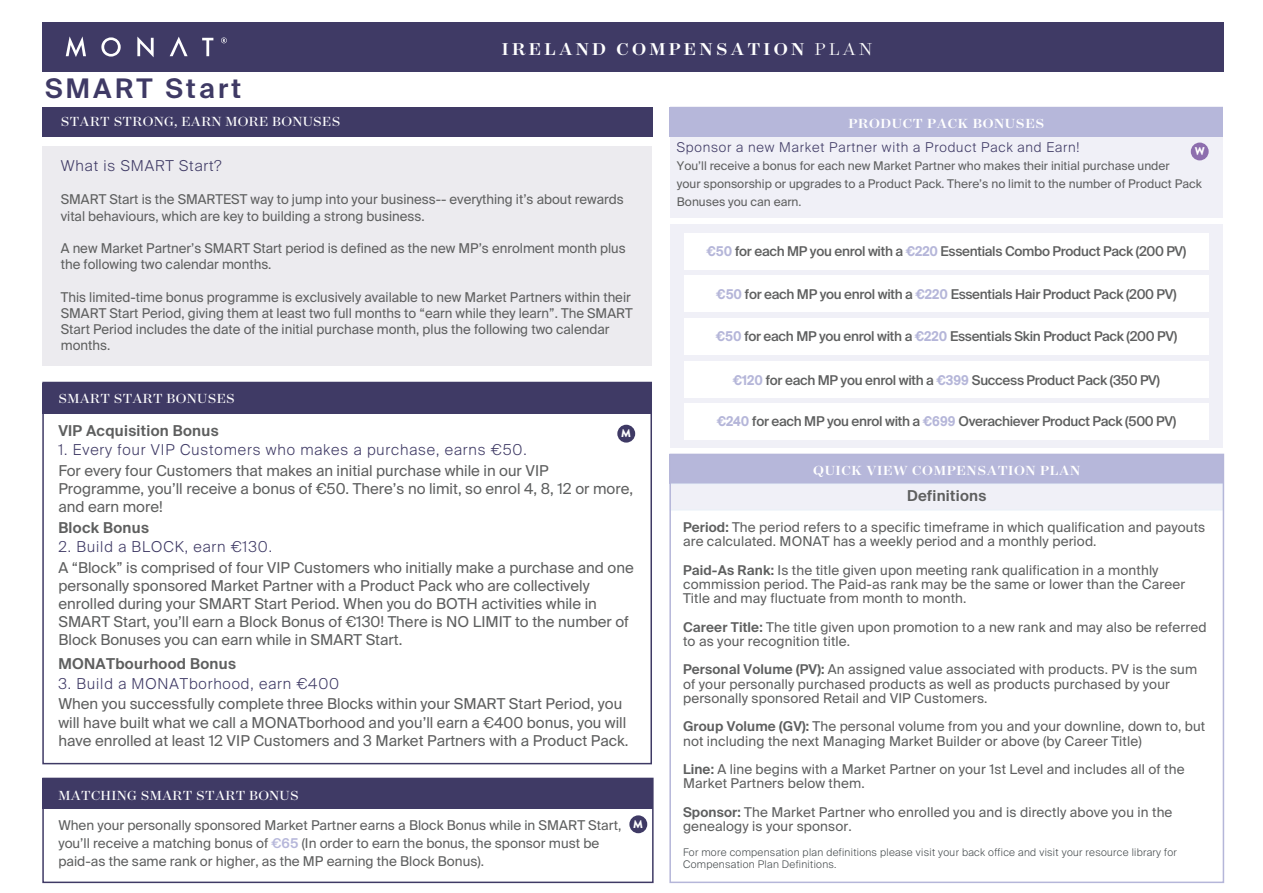
<style>
.page{position:relative;width:1263px;height:893px;background:#fff}
.page>*{position:absolute;margin:0;border:0;box-sizing:border-box;transform-origin:0 0}
.t1{font:600 27px "Suisse Intl";letter-spacing:.12em;color:#3f3a65}
.t2{font:500 19.5px "Surveyor Display";letter-spacing:.165em;color:#fff}
.t3{font:15px/18.1px "Suisse Intl";color:#5e5f5f}
.t4{font:300 15px "Suisse Intl";letter-spacing:.06em;color:#3f3a65}
.t5{font:15px "Surveyor Display";letter-spacing:.02em;color:#fff}
.t6{font:600 15px "Suisse Intl";letter-spacing:.02em;color:#5e5f5f}
.t7{font:500 15px "Surveyor Display";letter-spacing:.04em;color:#fff}
.t8{font:13.5px/14.2px "Suisse Intl";letter-spacing:.01em;color:#5e5f5f}
.t9{font:500 13.5px "Suisse Intl";letter-spacing:-.02em;color:#5e5f5f}
.t10{font:300 13.5px "Suisse Intl";letter-spacing:.06em;color:#3f3a65}
.t11{font:12px/18px "Suisse Intl";color:#5e5f5f}
.t12{font:900 11.25px "Brandon Grotesque";color:#fff}
.t13{font:300 10.5px/12.6px "Suisse Intl";letter-spacing:.03em;color:#484e50}
.s1{font-weight:300}
.s2{font-weight:600;color:#b6b7da}
.s3{font-weight:700;color:#b5b6d9}
.s4{font-weight:600}
</style>
<div class="page">
<div style="left:670px;top:454px;width:553px;height:30px;background:#b6b7da"></div>
<div style="left:43px;top:778px;width:610px;height:31px;background:#3f3a65"></div>
<div style="left:670px;top:484px;width:553px;height:26px;background:#f0f0f7"></div>
<div style="left:670px;top:107px;width:553px;height:111px;background:#f0f0f7"></div>
<div style="left:670px;top:107px;width:553px;height:29px;background:#b6b7da"></div>
<div style="left:42px;top:778px;width:612px;height:105px;border:2px solid #3f3a65"></div>
<div style="left:42px;top:146px;width:609px;height:220px;background:#ecebef"></div>
<div style="left:43px;top:107px;width:610px;height:29px;background:#3f3a65"></div>
<div style="left:43px;top:383px;width:608px;height:31px;background:#3f3a65"></div>
<div style="left:42px;top:382px;width:610px;height:382px;border:2px solid #3f3a65"></div>
<div style="left:669px;top:454px;width:555px;height:429px;border:2px solid #b5b6d9"></div>
<div style="left:617px;top:425px;width:18px;height:18px;background:#3f3a65;border-radius:50%"></div>
<div style="left:42px;top:22px;width:1181px;height:50px;background:#3f3a65"></div>
<svg style="left:66px;top:36px;width:20px;height:21px"></svg>
<svg style="left:101px;top:37px;width:20px;height:20px"></svg>
<svg style="left:137px;top:37px;width:17px;height:20px"></svg>
<svg style="left:170px;top:37px;width:18px;height:19px"></svg>
<svg style="left:202px;top:38px;width:11px;height:18px"></svg>
<svg style="left:221px;top:37px;width:6px;height:6px"></svg>
<div style="left:629px;top:815px;width:18px;height:18px;background:#3f3a65;border-radius:50%"></div>
<div style="left:1191px;top:143px;width:18px;height:17px;background:#8d6eae;border-radius:50%"></div>
<div style="left:670px;top:225px;width:553px;height:223px;background:linear-gradient(to right,#f3f3f9,#f3f3f9)"></div>
<div style="left:684px;top:361px;width:525px;height:36px;background:#fff"></div>
<div style="left:684px;top:276px;width:525px;height:36px;background:#fff"></div>
<div style="left:684px;top:404px;width:525px;height:36px;background:#fff"></div>
<div style="left:684px;top:233px;width:525px;height:36px;background:#fff"></div>
<div style="left:684px;top:318px;width:525px;height:36px;background:#fff"></div>
<h1 class="t1" style="left:45px;top:72px;width:198px">SMART Start</h1>
<p class="t5" style="left:61px;top:113px;width:281px">START STRONG, EARN MORE BONUSES</p>
<h2 class="t2" style="left:502px;top:37px;width:372px">IRELAND COMPENSATION <span class="s1">PLAN</span></h2>
<p class="t7" style="left:848px;top:114px;width:197px">PRODUCT PACK BONUSES</p>
<p class="t4" style="left:61px;top:157px;width:162px">What is SMART Start?</p>
<p class="t8" style="left:61px;top:192px;width:564px;line-height:16.2px">SMART Start is the SMARTEST way to jump into your business-- everything it’s about rewards vital behaviours, which are key to building a strong business.</p>
<p class="t8" style="left:61px;top:240px;width:566px;line-height:16.2px">A new Market Partner’s SMART Start period is defined as the new MP’s enrolment month plus the following two calendar months.</p>
<p class="t8" style="left:61px;top:289px;width:573px;line-height:16.2px">This limited-time bonus programme is exclusively available to new Market Partners within their SMART Start Period, giving them at least two full months to “earn while they learn”. The SMART Start Period includes the date of the initial purchase month, plus the following two calendar months.</p>
<p class="t5" style="left:58px;top:390px;width:178px">SMART START BONUSES</p>
<p class="t6" style="left:58px;top:422px;width:162px">VIP Acquisition Bonus</p>
<p class="t4" style="left:58px;top:441px;width:470px">1. Every four VIP Customers who makes a purchase, earns €50.</p>
<p class="t12" style="left:621px;top:425px;width:11px">M</p>
<p class="t3" style="left:58px;top:461px;width:576px">For every four Customers that makes an initial purchase while in our VIP<br>Programme, you’ll receive a bonus of €50. There’s no limit, so enrol 4, 8, 12 or more, and earn more!</p>
<p class="t6" style="left:58px;top:519px;width:92px">Block Bonus</p>
<p class="t4" style="left:58px;top:538px;width:215px">2. Build a BLOCK, earn €130.</p>
<p class="t3" style="left:58px;top:558px;width:577px">A “Block” is comprised of four VIP Customers who initially make a purchase and one personally sponsored Market Partner with a Product Pack who are collectively enrolled during your SMART Start Period. When you do BOTH activities while in SMART Start, you’ll earn a Block Bonus of €130! There is NO LIMIT to the number of Block Bonuses you can earn while in SMART Start.</p>
<p class="t6" style="left:58px;top:655px;width:179px">MONATbourhood Bonus</p>
<p class="t4" style="left:58px;top:675px;width:282px">3. Build a MONATborhood, earn €400</p>
<p class="t3" style="left:58px;top:695px;width:571px">When you successfully complete three Blocks within your SMART Start Period, you will have built what we call a MONATborhood and you’ll earn a €400 bonus, you will have enrolled at least 12 VIP Customers and 3 Market Partners with a Product Pack.</p>
<p class="t5" style="left:58px;top:786px;width:242px">MATCHING SMART START BONUS</p>
<p class="t8" style="left:58px;top:817px;width:564px;line-height:18px">When your personally sponsored Market Partner earns a Block Bonus while in SMART Start, you’ll receive a matching bonus of <span class="s2">€65</span> (In order to earn the bonus, the sponsor must be paid-as the same rank or higher, as the MP earning the Block Bonus).</p>
<p class="t12" style="left:633px;top:816px;width:11px">M</p>
<p class="t10" style="left:677px;top:140px;width:404px">Sponsor a new Market Partner with a Product Pack and Earn!</p>
<p class="t11" style="left:677px;top:157px;width:526px">You’ll receive a bonus for each new Market Partner who makes their initial purchase under<br>your sponsorship or upgrades to a Product Pack. There’s no limit to the number of Product Pack<br>Bonuses you can earn.</p>
<p class="t12" style="left:1195px;top:143px;width:12px">W</p>
<p class="t9" style="left:706px;top:243px;width:481px"><span class="s3">€50</span> for each MP you enrol with a <span class="s3">€220</span> Essentials Combo Product Pack (200 PV)</p>
<p class="t9" style="left:716px;top:287px;width:462px"><span class="s3">€50</span> for each MP you enrol with a <span class="s3">€220</span> Essentials Hair Product Pack (200 PV)</p>
<p class="t9" style="left:716px;top:328px;width:463px"><span class="s3">€50</span> for each MP you enrol with a <span class="s3">€220</span> Essentials Skin Product Pack (200 PV)</p>
<p class="t9" style="left:733px;top:372px;width:429px"><span class="s3">€120</span> for each MP you enrol with a <span class="s3">€399</span> Success Product Pack (350 PV)</p>
<p class="t9" style="left:717px;top:414px;width:461px"><span class="s3">€240</span> for each MP you enrol with a <span class="s3">€699</span> Overachiever Product Pack (500 PV)</p>
<p class="t7" style="left:813px;top:461px;width:268px">QUICK VIEW COMPENSATION PLAN</p>
<p class="t6" style="left:907px;top:487px;width:81px">Definitions</p>
<p class="t8" style="left:683px;top:520px;width:524px"><span class="s4">Period:</span> The period refers to a specific timeframe in which qualification and payouts are calculated. MONAT has a weekly period and a monthly period.</p>
<p class="t8" style="left:683px;top:563px;width:504px"><span class="s4">Paid-As Rank:</span> Is the title given upon meeting rank qualification in a monthly commission period. The Paid-as rank may be the same or lower than the Career<br>Title and may fluctuate from month to month.</p>
<p class="t8" style="left:683px;top:620px;width:525px"><span class="s4">Career Title:</span> The title given upon promotion to a new rank and may also be referred to as your recognition title.</p>
<p class="t8" style="left:683px;top:663px;width:516px"><span class="s4">Personal Volume (PV):</span> An assigned value associated with products. PV is the sum of your personally purchased products as well as products purchased by your personally sponsored Retail and VIP Customers.</p>
<p class="t8" style="left:683px;top:720px;width:524px"><span class="s4">Group Volume (GV):</span> The personal volume from you and your downline, down to, but not including the next Managing Market Builder or above (by Career Title)</p>
<p class="t8" style="left:683px;top:762px;width:503px"><span class="s4">Line:</span> A line begins with a Market Partner on your 1st Level and includes all of the<br>Market Partners below them.</p>
<p class="t8" style="left:683px;top:805px;width:491px"><span class="s4">Sponsor:</span> The Market Partner who enrolled you and is directly above you in the genealogy is your sponsor.</p>
<p class="t13" style="left:683px;top:846px;width:495px">For more compensation plan definitions please visit your back office and visit your resource library for<br>Compensation Plan Definitions.</p>
</div>
